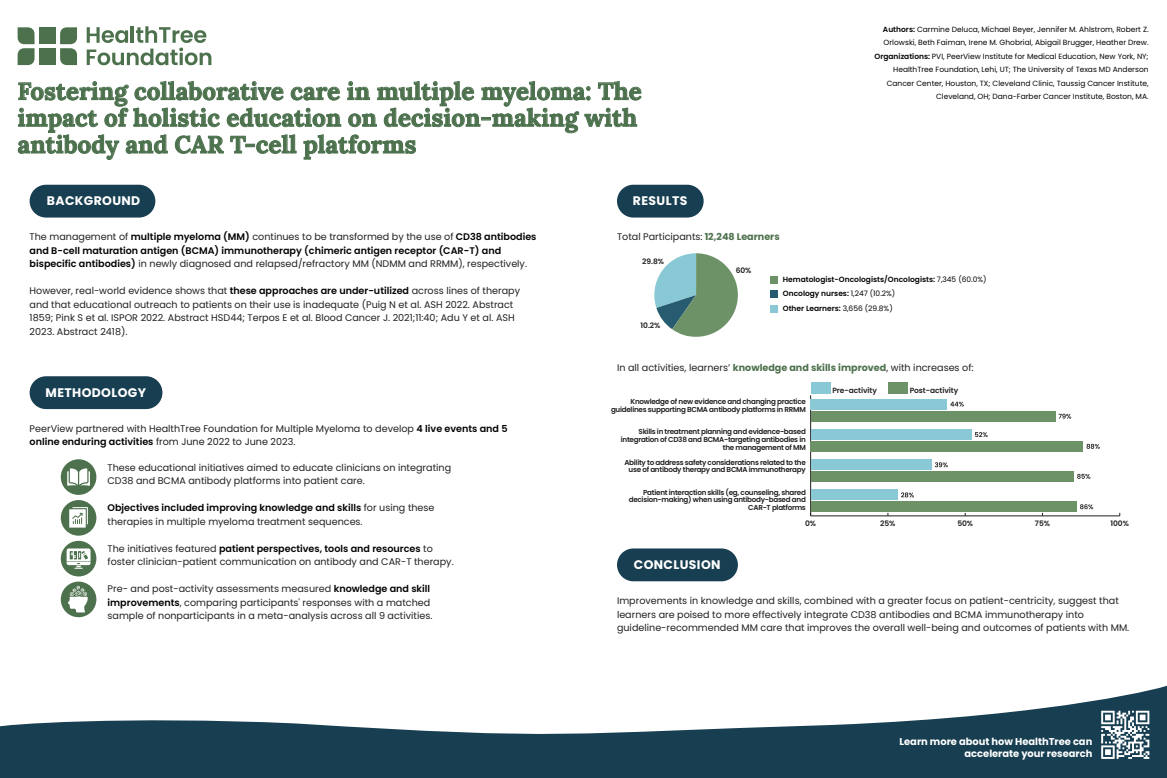
<style>
.page{position:relative;width:1167px;height:778px;background:#fff}
.page>*{position:absolute;margin:0;border:0;box-sizing:border-box;transform-origin:0 0}
.t1{font:700 24px/26.7px "Lora";letter-spacing:.005em;color:#4d714d}
.t2{font:700 12.45px "Poppins";letter-spacing:.03em;color:#fff}
.t3{font:700 9.9px/11.9px "Poppins";color:#fff;text-align:right}
.t4{font:9.6px/13.5px "Poppins";color:#231f20}
.t5{font:600 9.6px/13.5px "Poppins";color:#040503}
.t6{font:7.5px/13.5px "Poppins";color:#040503;text-align:right}
.t7{font:600 7.5px/14.7px "Poppins";color:#040503}
.t8{font:600 7.5px "Poppins";letter-spacing:-.01em;color:#231f20}
.t9{font:600 7.2px/7.8px "Poppins";letter-spacing:-.035em;color:#231f20;text-align:right}
.s1{font-weight:600}
.s2{font-weight:400;color:#231f20}
.s3{font-weight:600;color:#040503}
.s4{font-weight:700;color:#4d714d}
.s5{font-weight:400}
</style>
<div class="page">
<svg style="left:18px;top:81px;width:623px;height:79px"></svg>
<svg style="left:87px;top:26px;width:124px;height:39px"></svg>
<div style="left:39px;top:27px;width:17px;height:17px;background:#4d714d"></div>
<div style="left:39px;top:48px;width:17px;height:17px;background:#4d714d"></div>
<svg style="left:18px;top:27px;width:17px;height:38px"></svg>
<svg style="left:60px;top:27px;width:17px;height:38px"></svg>
<svg style="left:0;top:686px;width:1166px;height:92px;fill:#173e51"></svg>
<svg style="left:1101px;top:710px;width:48px;height:49px"></svg>
<div style="left:617px;top:548px;width:121px;height:33px;background:#173e51;border-radius:16px"></div>
<div style="left:30px;top:185px;width:125px;height:32px;background:#173e51;border-radius:16px"></div>
<div style="left:617px;top:185px;width:86px;height:32px;background:#173e51;border-radius:16px"></div>
<hr style="left:810px;top:515px;width:309px;height:1px;background:#231f20">
<hr style="left:810px;top:395px;width:1px;height:121px;background:#231f20">
<div style="left:887px;top:383px;width:20px;height:11px;background:#6d9267"></div>
<div style="left:811px;top:501px;width:265px;height:11px;background:#6d9267"></div>
<div style="left:811px;top:471px;width:262px;height:11px;background:#6d9267"></div>
<div style="left:811px;top:441px;width:271px;height:11px;background:#6d9267"></div>
<div style="left:811px;top:411px;width:244px;height:11px;background:#6d9267"></div>
<div style="left:811px;top:383px;width:19px;height:11px;background:#89c9d5"></div>
<div style="left:811px;top:489px;width:86px;height:11px;background:#89c9d5"></div>
<div style="left:811px;top:459px;width:120px;height:11px;background:#89c9d5"></div>
<div style="left:811px;top:429px;width:160px;height:11px;background:#89c9d5"></div>
<div style="left:811px;top:399px;width:135px;height:11px;background:#89c9d5"></div>
<svg style="left:950px;top:401px;width:13px;height:5px"></svg>
<svg style="left:1058px;top:414px;width:13px;height:5px"></svg>
<svg style="left:975px;top:432px;width:12px;height:5px"></svg>
<svg style="left:1086px;top:444px;width:13px;height:5px"></svg>
<svg style="left:935px;top:462px;width:12px;height:5px"></svg>
<svg style="left:1077px;top:474px;width:13px;height:5px"></svg>
<svg style="left:901px;top:492px;width:12px;height:5px"></svg>
<svg style="left:1080px;top:504px;width:13px;height:5px"></svg>
<svg style="left:654px;top:253px;width:83px;height:84px"></svg>
<div style="left:30px;top:376px;width:132px;height:33px;background:#173e51;border-radius:16px"></div>
<div style="left:770px;top:276px;width:7px;height:8px;background:#6d9267"></div>
<div style="left:770px;top:290px;width:7px;height:8px;background:#275b6f"></div>
<div style="left:770px;top:305px;width:7px;height:7px;background:#89c9d5"></div>
<div style="left:61px;top:459px;width:35px;height:36px;background:#4d714d;border-radius:50%"></div>
<svg style="left:67px;top:468px;width:23px;height:18px"></svg>
<div style="left:61px;top:500px;width:35px;height:35px;background:#4d714d;border-radius:50%"></div>
<svg style="left:69px;top:507px;width:19px;height:20px"></svg>
<div style="left:61px;top:541px;width:35px;height:35px;background:#4d714d;border-radius:50%"></div>
<svg style="left:67px;top:548px;width:24px;height:20px"></svg>
<div style="left:61px;top:581px;width:35px;height:36px;background:#4d714d;border-radius:50%"></div>
<svg style="left:68px;top:586px;width:20px;height:26px"></svg>
<h1 class="t1" style="left:18px;top:75px;width:625px">Fostering collaborative care in multiple myeloma: The impact of holistic education on decision-making with antibody and CAR T-cell platforms</h1>
<p class="t6" style="left:874px;top:22px;width:275px"><span class="s1">Authors:</span> Carmine Deluca, Michael Beyer, Jennifer M. Ahlstrom, Robert Z.<br>Orlowski, Beth Faiman, Irene M. Ghobrial, Abigail Brugger, Heather Drew.<br><span class="s1">Organizations:</span> PVI, PeerView Institute for Medical Education, New York, NY; HealthTree Foundation, Lehi, UT; The University of Texas MD Anderson Cancer Center, Houston, TX; Cleveland Clinic, Taussig Cancer Institute, Cleveland, OH; Dana-Farber Cancer Institute, Boston, MA.</p>
<p class="t2" style="left:47px;top:193px;width:95px">BACKGROUND</p>
<p class="t5" style="left:30px;top:230px;width:508px"><span class="s2">The management of</span> multiple myeloma (MM) <span class="s2">continues to be transformed by the use of</span> CD38 antibodies and B-cell maturation antigen (BCMA) immunotherapy (chimeric antigen receptor (CAR-T) and bispecific antibodies) <span class="s2">in newly diagnosed and relapsed/refractory MM (NDMM and RRMM), respectively.</span></p>
<p class="t4" style="left:30px;top:284px;width:492px">However, real-world evidence shows that <span class="s3">these approaches are under-utilized</span> across lines of therapy and that educational outreach to patients on their use is inadequate (Puig N et al. ASH 2022. Abstract 1859; Pink S et al. ISPOR 2022. Abstract HSD44; Terpos E et al. Blood Cancer J. 2021;11:40; Adu Y et al. ASH 2023. Abstract 2418).</p>
<p class="t2" style="left:46px;top:385px;width:102px">METHODOLOGY</p>
<p class="t4" style="left:30px;top:422px;width:479px">PeerView partnered with HealthTree Foundation for Multiple Myeloma to develop <span class="s3">4 live events and 5 online enduring activities</span> from June 2022 to June 2023.</p>
<p class="t4" style="left:108px;top:460px;width:345px">These educational initiatives aimed to educate clinicians on integrating<br>CD38 and BCMA antibody platforms into patient care.</p>
<p class="t4" style="left:108px;top:501px;width:328px"><span class="s3">Objectives included improving knowledge and skills</span> for using these therapies in multiple myeloma treatment sequences.</p>
<p class="t4" style="left:108px;top:541px;width:347px">The initiatives featured <span class="s3">patient perspectives, tools and resources</span> to foster clinician-patient communication on antibody and CAR-T therapy.</p>
<p class="t4" style="left:108px;top:582px;width:326px">Pre- and post-activity assessments measured <span class="s3">knowledge and skill improvements</span>, comparing participants' responses with a matched sample of nonparticipants in a meta-analysis across all 9 activities.</p>
<p class="t2" style="left:633px;top:193px;width:56px">RESULTS</p>
<p class="t4" style="left:617px;top:230px;width:164px">Total Participants: <span class="s4">12,248 Learners</span></p>
<p class="t8" style="left:642px;top:257px;width:23px">29.8%</p>
<p class="t8" style="left:640px;top:321px;width:21px">10.2%</p>
<p class="t8" style="left:735px;top:266px;width:17px">60%</p>
<p class="t7" style="left:782px;top:272px;width:205px">Hematologist-Oncologists/Oncologists: <span class="s5">7,345 (60.0%)<br></span>Oncology nurses: <span class="s5">1,247 (10.2%)<br></span>Other Learners: <span class="s5">3,656 (29.8%)</span></p>
<p class="t4" style="left:617px;top:361px;width:358px">In all activities, learners’ <span class="s4">knowledge and skills improved</span>, with increases of:</p>
<p class="t9" style="left:611px;top:398px;width:196px">Knowledge of new evidence and changing practice guidelines supporting BCMA antibody platforms in RRMM</p>
<p class="t9" style="left:620px;top:428px;width:186px">Skills in treatment planning and evidence-based integration of CD38 and BCMA-targeting antibodies in the management of MM</p>
<p class="t9" style="left:624px;top:458px;width:183px;text-align:center">Ability to address safety considerations related to the use of antibody therapy and BCMA immunotherapy</p>
<p class="t9" style="left:628px;top:488px;width:179px">Patient interaction skills (eg, counseling, shared decision-making) when using antibody-based and<br>CAR-T platforms</p>
<p class="t8" style="left:832px;top:386px;width:46px">Pre-activity</p>
<p class="t8" style="left:909px;top:386px;width:50px">Post-activity</p>
<p class="t2" style="left:634px;top:558px;width:88px">CONCLUSION</p>
<p class="t8" style="left:805px;top:519px;width:12px">0%</p>
<p class="t8" style="left:880px;top:519px;width:17px">25%</p>
<p class="t8" style="left:957px;top:519px;width:17px">50%</p>
<p class="t8" style="left:1034px;top:519px;width:17px">75%</p>
<p class="t8" style="left:1110px;top:519px;width:20px">100%</p>
<p class="t4" style="left:617px;top:594px;width:514px">Improvements in knowledge and skills, combined with a greater focus on patient-centricity, suggest that learners are poised to more effectively integrate CD38 antibodies and BCMA immunotherapy into guideline-recommended MM care that improves the overall well-being and outcomes of patients with MM.</p>
<p class="t3" style="left:899px;top:735px;width:194px">Learn more about how HealthTree can accelerate your research</p>
</div>
